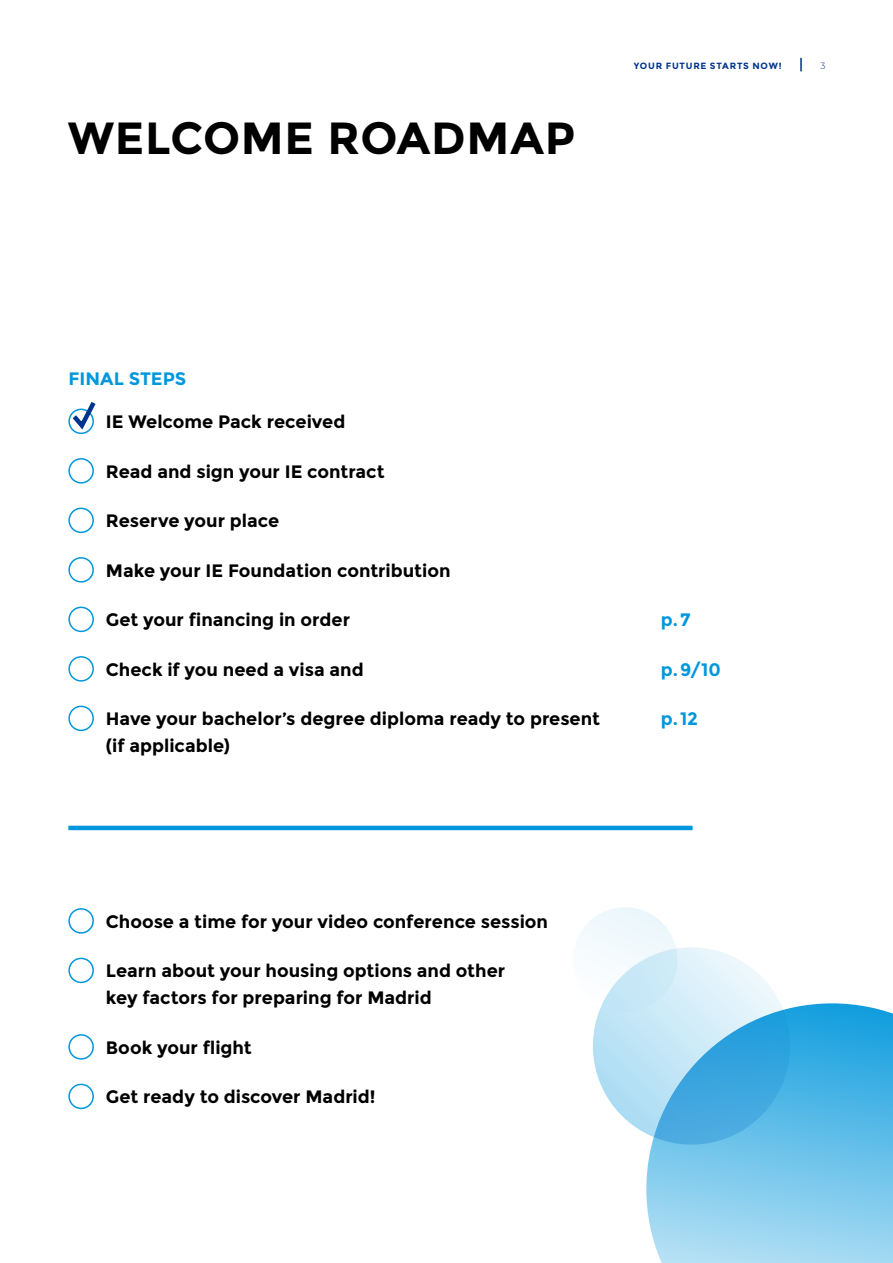
<style>
.page{position:relative;width:893px;height:1263px;background:#fff}
.page>*{position:absolute;margin:0;border:0;box-sizing:border-box;transform-origin:0 0}
._01_Chapter_Headline{font:700 45px "Montserrat";letter-spacing:.015em;color:#000}
._3_Running_Text{font:700 18px/27px "Montserrat";color:#000}
._3_Running_Text-2{font:700 18px "Montserrat";color:#0097dc}
.t1{font:700 9px "Montserrat";letter-spacing:.085em;color:#00338d}
.t2{font:300 9px "Montserrat";color:#00338d}
</style>
<div class="page">
<svg style="left:800px;top:58px;width:2px;height:13px"></svg>
<svg style="left:646px;top:1003px;width:247px;height:260px;background:#72c5eb"></svg>
<svg style="left:593px;top:947px;width:197px;height:197px;background:#93cfed"></svg>
<svg style="left:573px;top:907px;width:104px;height:105px;fill:#eff8fc"></svg>
<div style="left:68px;top:409px;width:26px;height:25px;border:2px solid #0097dc;border-radius:50%"></div>
<div style="left:68px;top:458px;width:26px;height:26px;border:2px solid #0097dc;border-radius:50%"></div>
<div style="left:68px;top:508px;width:26px;height:25px;border:2px solid #0097dc;border-radius:50%"></div>
<div style="left:68px;top:557px;width:26px;height:26px;border:2px solid #0097dc;border-radius:50%"></div>
<div style="left:68px;top:607px;width:26px;height:25px;border:2px solid #0097dc;border-radius:50%"></div>
<div style="left:68px;top:656px;width:26px;height:26px;border:2px solid #0097dc;border-radius:50%"></div>
<div style="left:68px;top:706px;width:26px;height:25px;border:2px solid #0097dc;border-radius:50%"></div>
<div style="left:68px;top:908px;width:26px;height:26px;border:2px solid #0097dc;border-radius:50%"></div>
<div style="left:68px;top:958px;width:26px;height:25px;border:2px solid #0097dc;border-radius:50%"></div>
<div style="left:68px;top:1034px;width:26px;height:26px;border:2px solid #0097dc;border-radius:50%"></div>
<div style="left:68px;top:1084px;width:26px;height:25px;border:2px solid #0097dc;border-radius:50%"></div>
<hr style="left:68px;top:826px;width:625px;height:4px;background:#0097dc">
<svg style="left:68px;top:402px;width:28px;height:31px"></svg>
<p class="_01_Chapter_Headline" style="left:68px;top:111px;width:509px">WELCOME ROADMAP</p>
<p class="t1" style="left:634px;top:60px;width:149px">YOUR FUTURE STARTS NOW!</p>
<p class="t2" style="left:820px;top:60px;width:7px">3</p>
<p class="_3_Running_Text-2" style="left:68px;top:367px;width:120px">FINAL STEPS</p>
<p class="_3_Running_Text" style="left:106px;top:408px;width:241px">IE Welcome Pack received</p>
<p class="_3_Running_Text" style="left:106px;top:458px;width:280px">Read and sign your IE contract</p>
<p class="_3_Running_Text" style="left:106px;top:507px;width:175px">Reserve your place</p>
<p class="_3_Running_Text" style="left:106px;top:557px;width:346px">Make your IE Foundation contribution</p>
<p class="_3_Running_Text" style="left:106px;top:606px;width:246px">Get your financing in order</p>
<p class="_3_Running_Text-2" style="left:661px;top:609px;width:31px">p.7</p>
<p class="_3_Running_Text" style="left:106px;top:656px;width:259px">Check if you need a visa and</p>
<p class="_3_Running_Text-2" style="left:661px;top:658px;width:61px">p.9/10</p>
<p class="_3_Running_Text" style="left:106px;top:705px;width:496px">Have your bachelor’s degree diploma ready to present</p>
<p class="_3_Running_Text-2" style="left:661px;top:708px;width:39px">p. 12</p>
<p class="_3_Running_Text" style="left:106px;top:732px;width:126px">(if applicable)</p>
<p class="_3_Running_Text" style="left:106px;top:908px;width:444px">Choose a time for your video conference session</p>
<p class="_3_Running_Text" style="left:106px;top:957px;width:401px">Learn about your housing options and other key factors for preparing for Madrid</p>
<p class="_3_Running_Text" style="left:106px;top:1034px;width:147px">Book your flight</p>
<p class="_3_Running_Text" style="left:106px;top:1083px;width:271px">Get ready to discover Madrid!</p>
</div>
